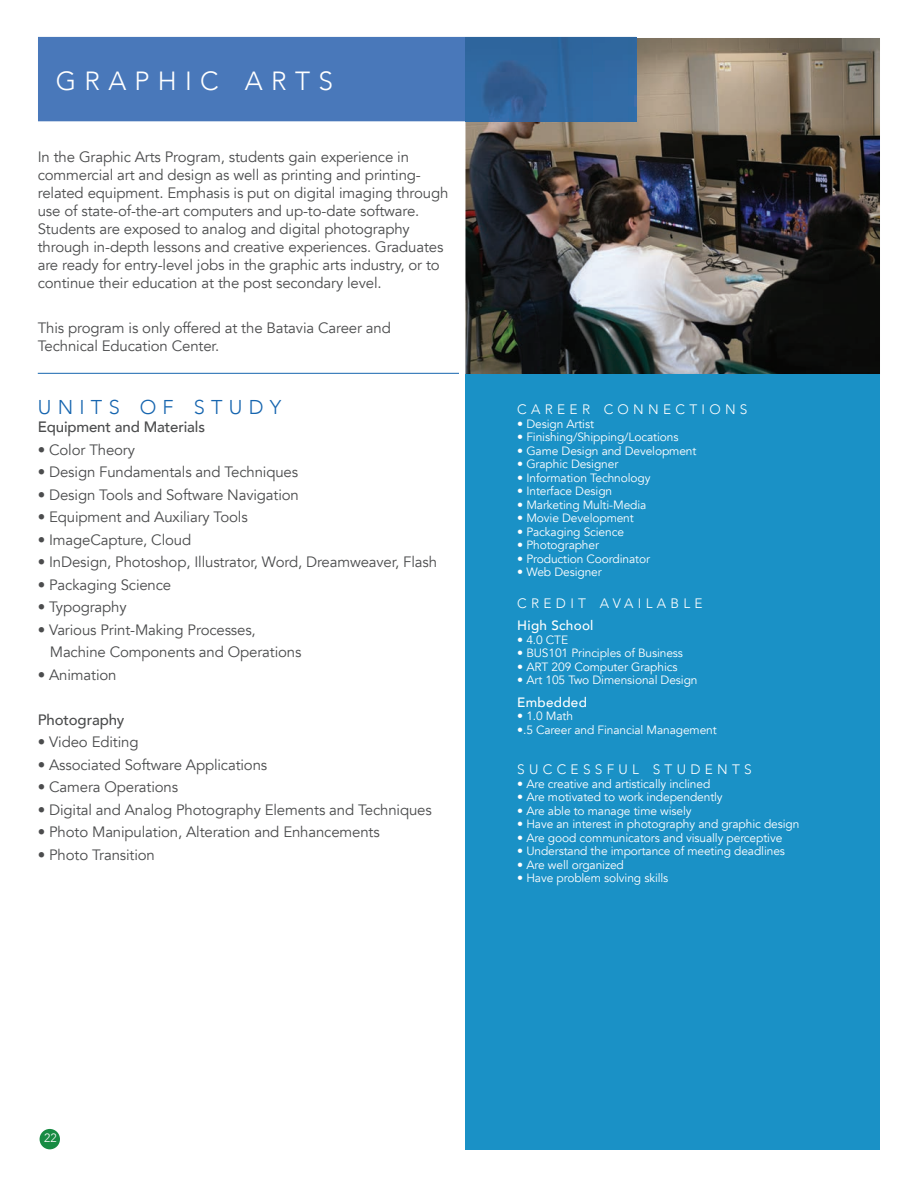
<style>
.page{position:relative;width:918px;height:1188px;background:#fff}
.page>*{position:absolute;margin:0;border:0;box-sizing:border-box;transform-origin:0 0}
.t1{font:300 26.25px "Avenir";color:#fff}
.t2{font:300 19.95px "Avenir";letter-spacing:.315em;color:#1665af}
.t3{font:15px/18px "Avenir";letter-spacing:-.01em;color:#4b4c4d}
.t4{font:500 15px "Avenir";letter-spacing:-.01em;color:#4b4c4d}
.t5{font:300 13.65px "Avenir";letter-spacing:.315em;color:#fff}
.t6{font:500 13.5px "Avenir";letter-spacing:.02em;color:#fff}
.t7{font:12px "Avenir";letter-spacing:-.01em;color:#fff}
.t8{font:300 12px "Avenir";color:#fff}
</style>
<div class="page">
<img style="left:465px;top:38px;width:415px;height:337px">
<div style="left:465px;top:375px;width:415px;height:775px;background:#1a91c6"></div>
<hr style="left:38px;top:373px;width:421px;height:1px;background:#1665af">
<div style="left:38px;top:37px;width:598px;height:84px;background:#4978ba"></div>
<img style="left:465px;top:38px;width:171px;height:83px">
<div style="left:40px;top:1129px;width:20px;height:20px;background:#178b43;border-radius:50%"></div>
<p class="t1" style="left:56px;top:65px;width:279px">G R A P H I C A R T S</p>
<p class="t3" style="left:38px;top:148px;width:412px">In the Graphic Arts Program, students gain experience in commercial art and design as well as printing and printing&shy;related equipment. Emphasis is put on digital imaging through use of state-of-the-art computers and up-to-date software.<br>Students are exposed to analog and digital photography through in-depth lessons and creative experiences. Graduates are ready for entry-level jobs in the graphic arts industry, or to continue their education at the post secondary level.</p>
<p class="t3" style="left:38px;top:319px;width:355px">This program is only offered at the Batavia Career and<br>Technical Education Center.</p>
<h3 class="t2" style="left:38px;top:395px;width:245px">UNITS OF STUDY</h3>
<p class="t4" style="left:38px;top:414px;width:169px">Equipment and Materials</p>
<p class="t3" style="left:38px;top:441px;width:99px">• Color Theory</p>
<p class="t3" style="left:38px;top:463px;width:262px">• Design Fundamentals and Techniques</p>
<p class="t3" style="left:38px;top:486px;width:263px">• Design Tools and Software Navigation</p>
<p class="t3" style="left:38px;top:508px;width:211px">• Equipment and Auxiliary Tools</p>
<p class="t3" style="left:38px;top:531px;width:155px">• ImageCapture, Cloud</p>
<p class="t3" style="left:38px;top:553px;width:401px">• InDesign, Photoshop, Illustrator, Word, Dreamweaver, Flash</p>
<p class="t3" style="left:38px;top:576px;width:135px">• Packaging Science</p>
<p class="t3" style="left:38px;top:598px;width:90px">• Typography</p>
<p class="t3" style="left:50px;top:618px;width:253px;line-height:22.5px;text-indent:-12px">• Various Print-Making Processes,<br>Machine Components and Operations</p>
<p class="t3" style="left:38px;top:666px;width:80px">• Animation</p>
<p class="t4" style="left:38px;top:706px;width:88px">Photography</p>
<p class="t3" style="left:38px;top:733px;width:102px">• Video Editing</p>
<p class="t3" style="left:38px;top:756px;width:231px">• Associated Software Applications</p>
<p class="t3" style="left:38px;top:778px;width:142px">• Camera Operations</p>
<p class="t3" style="left:38px;top:801px;width:396px">• Digital and Analog Photography Elements and Techniques</p>
<p class="t3" style="left:38px;top:823px;width:343px">• Photo Manipulation, Alteration and Enhancements</p>
<p class="t3" style="left:38px;top:846px;width:119px">• Photo Transition</p>
<p class="t5" style="left:517px;top:401px;width:232px">CAREER CONNECTIONS</p>
<p class="t7" style="left:517px;top:416px;width:78px">• Design Artist</p>
<p class="t7" style="left:517px;top:430px;width:163px">• Finishing/Shipping/Locations</p>
<p class="t7" style="left:517px;top:443px;width:181px">• Game Design and Development</p>
<p class="t7" style="left:517px;top:457px;width:103px">• Graphic Designer</p>
<p class="t7" style="left:517px;top:470px;width:135px">• Information Technology</p>
<p class="t7" style="left:517px;top:484px;width:96px">• Interface Design</p>
<p class="t7" style="left:517px;top:497px;width:131px">• Marketing Multi-Media</p>
<p class="t7" style="left:517px;top:511px;width:118px">• Movie Development</p>
<p class="t7" style="left:517px;top:524px;width:108px">• Packaging Science</p>
<p class="t7" style="left:517px;top:538px;width:83px">• Photographer</p>
<p class="t7" style="left:517px;top:551px;width:134px">• Production Coordinator</p>
<p class="t7" style="left:517px;top:565px;width:86px">• Web Designer</p>
<p class="t5" style="left:517px;top:595px;width:187px">CREDIT AVAILABLE</p>
<p class="t6" style="left:517px;top:614px;width:78px">High School</p>
<p class="t7" style="left:517px;top:632px;width:52px">• 4.0 CTE</p>
<p class="t7" style="left:517px;top:646px;width:167px">• BUS101 Principles of Business</p>
<p class="t7" style="left:517px;top:659px;width:162px">• ART 209 Computer Graphics</p>
<p class="t7" style="left:517px;top:673px;width:182px">• Art 105 Two Dimensional Design</p>
<p class="t6" style="left:517px;top:690px;width:71px">Embedded</p>
<p class="t7" style="left:517px;top:709px;width:57px">• 1.0 Math</p>
<p class="t7" style="left:517px;top:722px;width:201px">•.5 Career and Financial Management</p>
<p class="t5" style="left:517px;top:761px;width:236px">SUCCESSFUL STUDENTS</p>
<p class="t7" style="left:517px;top:776px;width:195px">• Are creative and artistically inclined</p>
<p class="t7" style="left:517px;top:790px;width:207px">• Are motivated to work independently</p>
<p class="t7" style="left:517px;top:803px;width:176px">• Are able to manage time wisely</p>
<p class="t7" style="left:517px;top:817px;width:284px">• Have an interest in photography and graphic design</p>
<p class="t7" style="left:517px;top:830px;width:267px">• Are good communicators and visually perceptive</p>
<p class="t7" style="left:517px;top:844px;width:269px">• Understand the importance of meeting deadlines</p>
<p class="t7" style="left:517px;top:857px;width:108px">• Are well organized</p>
<p class="t7" style="left:517px;top:871px;width:153px">• Have problem solving skills</p>
<p class="t8" style="left:44px;top:1131px;width:14px">22</p>
</div>
